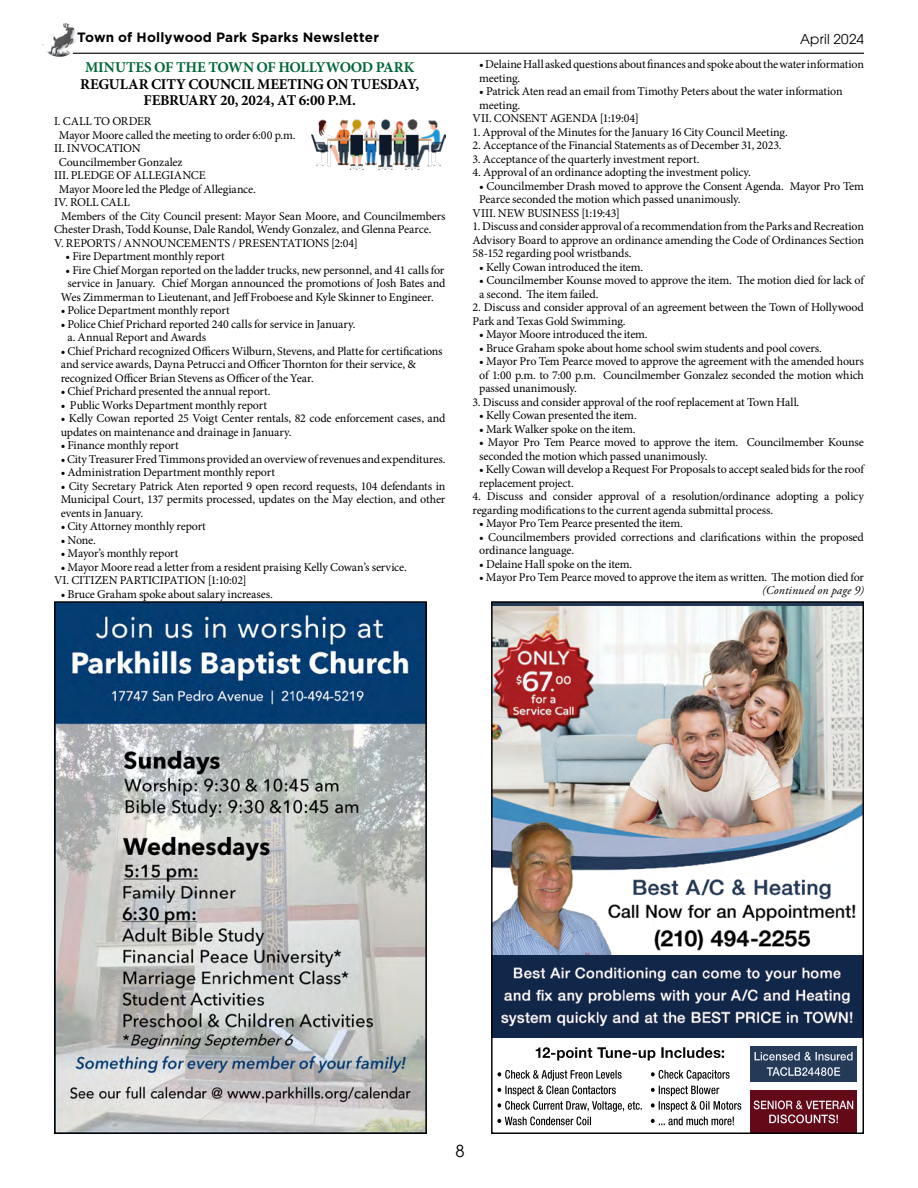
<style>
.page{position:relative;width:918px;height:1188px;background:#fff}
.page>*{position:absolute;margin:0;border:0;box-sizing:border-box;transform-origin:0 0}
.t1{font:16.5px "Avant Garde";color:#000}
.t2{font:700 15px/16.5px "Minion Pro";letter-spacing:-.015em;color:#000;text-align:center}
.t3{font:700 15px "Minion Pro";letter-spacing:-.01em;color:#006838}
.t4{font:700 13.5px "Gotham";letter-spacing:.01em;color:#000}
.t5{font:13.5px "Avant Garde";letter-spacing:.02em;color:#000}
.t6{font:12px/13.5px "Minion Pro";letter-spacing:-.015em;color:#000}
.t7{font:italic 12px "Adobe Garamond Pro";letter-spacing:.015em;color:#000}
</style>
<div class="page">
<hr style="left:73px;top:53px;width:791px;height:1px;background:#000">
<img style="left:42px;top:22px;width:36px;height:35px;border-radius:17px">
<div style="left:37px;top:19px;width:25px;height:14px;background:#fff;border-radius:7px"></div>
<div style="left:38px;top:31px;width:13px;height:14px;background:#fff;border-radius:7px"></div>
<div style="left:45px;top:27px;width:13px;height:7px;background:#fff;border-radius:4px"></div>
<div style="left:53px;top:22px;width:10px;height:12px;background:#fff"></div>
<svg style="left:71px;top:45px;width:10px;height:9px"></svg>
<img style="left:493px;top:606px;width:369px;height:526px">
<img style="left:493px;top:877px;width:369px;height:196px">
<img style="left:751px;top:1047px;width:105px;height:35px">
<img style="left:751px;top:1090px;width:105px;height:42px">
<img style="left:493px;top:603px;width:369px;height:3px">
<img style="left:493px;top:955px;width:369px;height:82px">
<img style="left:56px;top:603px;width:369px;height:529px">
<img style="left:311px;top:119px;width:135px;height:50px">
<p class="t4" style="left:77px;top:29px;width:303px">Town of Hollywood Park Sparks Newsletter</p>
<p class="t3" style="left:85px;top:57px;width:331px">MINUTES OF THE TOWN OF HOLLYWOOD PARK</p>
<p class="t2" style="left:80px;top:75px;width:341px">REGULAR CITY COUNCIL MEETING ON TUESDAY,<br>FEBRUARY 20, 2024, AT 6:00 P.M.</p>
<p class="t6" style="left:54px;top:115px;width:99px">I. CALL TO ORDER</p>
<p class="t6" style="left:59px;top:128px;width:238px">Mayor Moore called the meeting to order 6:00 p.m.</p>
<p class="t6" style="left:54px;top:142px;width:88px">II. INVOCATION</p>
<p class="t6" style="left:59px;top:155px;width:125px">Councilmember Gonzalez</p>
<p class="t6" style="left:54px;top:169px;width:153px">III. PLEDGE OF ALLEGIANCE</p>
<p class="t6" style="left:59px;top:182px;width:199px">Mayor Moore led the Pledge of Allegiance.</p>
<p class="t6" style="left:54px;top:196px;width:77px">IV. ROLL CALL</p>
<p class="t6" style="left:61px;top:209px;width:386px">Members of the City Council present: Mayor Sean Moore, and Councilmembers</p>
<p class="t6" style="left:54px;top:223px;width:379px">Chester Drash, Todd Kounse, Dale Randol, Wendy Gonzalez, and Glenna Pearce.</p>
<p class="t6" style="left:54px;top:236px;width:305px">V. REPORTS / ANNOUNCEMENTS / PRESENTATIONS [2:04]</p>
<p class="t6" style="left:66px;top:250px;width:161px">• Fire Department monthly report</p>
<p class="t6" style="left:66px;top:263px;width:380px">• Fire Chief Morgan reported on the ladder trucks, new personnel, and 41 calls for</p>
<p class="t6" style="left:68px;top:277px;width:379px">service in January. Chief Morgan announced the promotions of Josh Bates and</p>
<p class="t6" style="left:61px;top:290px;width:375px">Wes Zimmerman to Lieutenant, and Jeff Froboese and Kyle Skinner to Engineer.</p>
<p class="t6" style="left:61px;top:304px;width:170px">• Police Department monthly report</p>
<p class="t6" style="left:67px;top:317px;width:290px;text-indent:-7px">• Police Chief Prichard reported 240 calls for service in January. a. Annual Report and Awards</p>
<p class="t6" style="left:61px;top:344px;width:383px">• Chief Prichard recognized Officers Wilburn, Stevens, and Platte for certifications and service awards, Dayna Petrucci and Officer Thornton for their service, &amp; recognized Officer Brian Stevens as Officer of the Year.</p>
<p class="t6" style="left:61px;top:385px;width:211px">• Chief Prichard presented the annual report.</p>
<p class="t6" style="left:61px;top:398px;width:208px">• Public Works Department monthly report</p>
<p class="t6" style="left:61px;top:412px;width:386px">• Kelly Cowan reported 25 Voigt Center rentals, 82 code enforcement cases, and updates on maintenance and drainage in January.</p>
<p class="t6" style="left:61px;top:439px;width:120px">• Finance monthly report</p>
<p class="t6" style="left:61px;top:452px;width:386px">• City Treasurer Fred Timmons provided an overview of revenues and expenditures.</p>
<p class="t6" style="left:61px;top:466px;width:216px">• Administration Department monthly report</p>
<p class="t6" style="left:61px;top:479px;width:386px;text-align:justify">• City Secretary Patrick Aten reported 9 open record requests, 104 defendants in Municipal Court, 137 permits processed, updates on the May election, and other events in January.</p>
<p class="t6" style="left:61px;top:520px;width:147px">• City Attorney monthly report</p>
<p class="t6" style="left:61px;top:533px;width:37px">• None.</p>
<p class="t6" style="left:61px;top:547px;width:119px">• Mayor’s monthly report</p>
<p class="t6" style="left:54px;top:560px;width:354px;text-indent:7px">• Mayor Moore read a letter from a resident praising Kelly Cowan’s service.<br>VI. CITIZEN PARTICIPATION [1:10:02]</p>
<p class="t6" style="left:61px;top:587px;width:214px">• Bruce Graham spoke about salary increases.</p>
<p class="t5" style="left:800px;top:31px;width:65px">April 2024</p>
<p class="t6" style="left:479px;top:58px;width:386px">• Delaine Hall asked questions about finances and spoke about the water information meeting.</p>
<p class="t6" style="left:479px;top:85px;width:365px">• Patrick Aten read an email from Timothy Peters about the water information</p>
<p class="t6" style="left:479px;top:98px;width:43px">meeting.</p>
<p class="t6" style="left:472px;top:112px;width:168px">VII. CONSENT AGENDA [1:19:04]</p>
<p class="t6" style="left:472px;top:125px;width:317px">1. Approval of the Minutes for the January 16 City Council Meeting.</p>
<p class="t6" style="left:472px;top:139px;width:311px">2. Acceptance of the Financial Statements as of December 31, 2023.</p>
<p class="t6" style="left:472px;top:152px;width:229px">3. Acceptance of the quarterly investment report.</p>
<p class="t6" style="left:472px;top:166px;width:280px">4. Approval of an ordinance adopting the investment policy.</p>
<p class="t6" style="left:479px;top:179px;width:386px">• Councilmember Drash moved to approve the Consent Agenda. Mayor Pro Tem</p>
<p class="t6" style="left:479px;top:193px;width:263px">Pearce seconded the motion which passed unanimously.</p>
<p class="t6" style="left:472px;top:206px;width:149px">VIII. NEW BUSINESS [1:19:43]</p>
<p class="t6" style="left:472px;top:220px;width:393px;text-align:justify">1. Discuss and consider approval of a recommendation from the Parks and Recreation Advisory Board to approve an ordinance amending the Code of Ordinances Section 58-152 regarding pool wristbands.</p>
<p class="t6" style="left:479px;top:260px;width:166px">• Kelly Cowan introduced the item.</p>
<p class="t6" style="left:479px;top:274px;width:386px">• Councilmember Kounse moved to approve the item. The motion died for lack of a second. The item failed.</p>
<p class="t6" style="left:472px;top:301px;width:393px">2. Discuss and consider approval of an agreement between the Town of Hollywood<br>Park and Texas Gold Swimming.</p>
<p class="t6" style="left:479px;top:328px;width:170px">• Mayor Moore introduced the item.</p>
<p class="t6" style="left:479px;top:341px;width:344px">• Bruce Graham spoke about home school swim students and pool covers.</p>
<p class="t6" style="left:479px;top:355px;width:386px;text-align:justify">• Mayor Pro Tem Pearce moved to approve the agreement with the amended hours of 1:00 p.m. to 7:00 p.m. Councilmember Gonzalez seconded the motion which passed unanimously.</p>
<p class="t6" style="left:472px;top:395px;width:328px">3. Discuss and consider approval of the roof replacement at Town Hall.</p>
<p class="t6" style="left:479px;top:409px;width:159px">• Kelly Cowan presented the item.</p>
<p class="t6" style="left:479px;top:422px;width:158px">• Mark Walker spoke on the item.</p>
<p class="t6" style="left:479px;top:436px;width:386px">• Mayor Pro Tem Pearce moved to approve the item. Councilmember Kounse seconded the motion which passed unanimously.</p>
<p class="t6" style="left:479px;top:463px;width:386px">• Kelly Cowan will develop a Request For Proposals to accept sealed bids for the roof replacement project.</p>
<p class="t6" style="left:472px;top:490px;width:393px">4. Discuss and consider approval of a resolution/ordinance adopting a policy regarding modifications to the current agenda submittal process.</p>
<p class="t6" style="left:479px;top:517px;width:205px">• Mayor Pro Tem Pearce presented the item.</p>
<p class="t6" style="left:479px;top:530px;width:386px">• Councilmembers provided corrections and clarifications within the proposed ordinance language.</p>
<p class="t6" style="left:479px;top:557px;width:154px">• Delaine Hall spoke on the item.</p>
<p class="t6" style="left:479px;top:571px;width:386px">• Mayor Pro Tem Pearce moved to approve the item as written. The motion died for</p>
<p class="t7" style="left:762px;top:583px;width:103px">(Continued on page 9)</p>
<h1 class="t1" style="left:456px;top:1141px;width:11px">8</h1>
</div>
